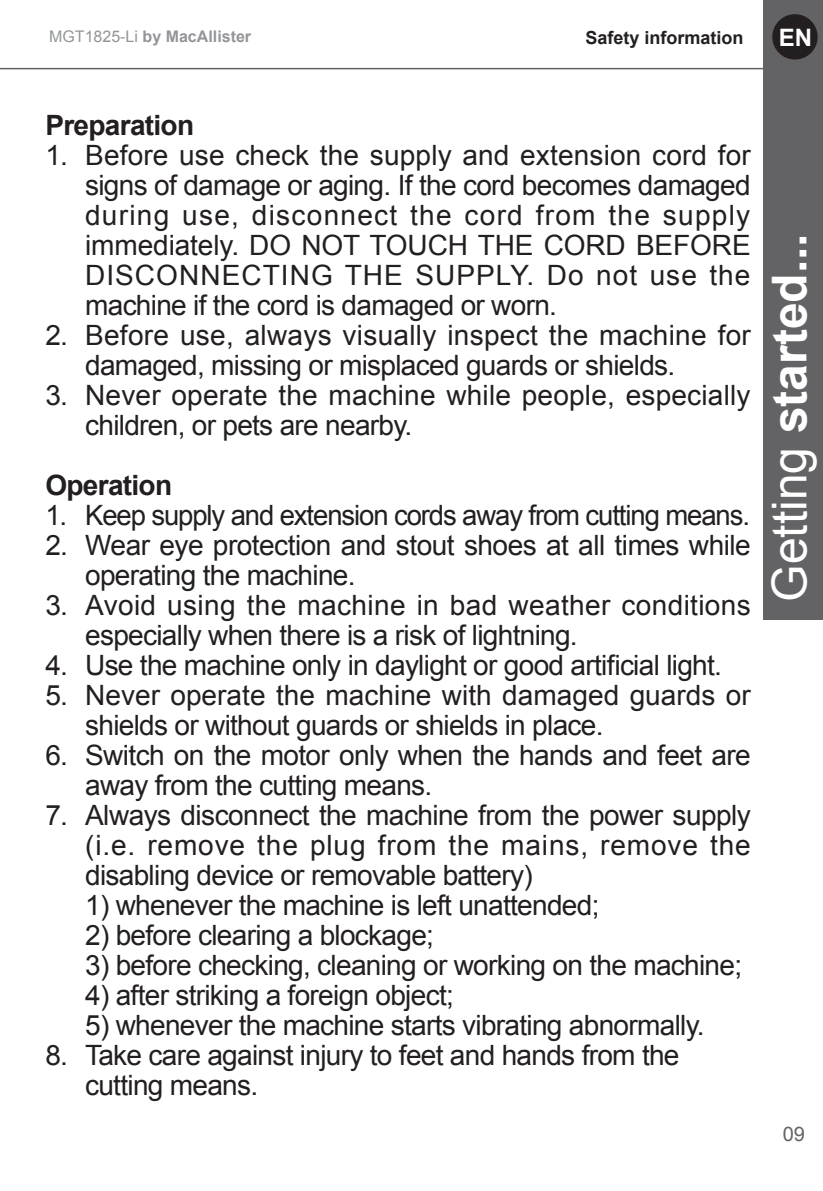
<style>
.page{position:relative;width:823px;height:1191px;background:#fff}
.page>*{position:absolute;margin:0;border:0;box-sizing:border-box;transform-origin:0 0}
.t1{font:700 48px "Arial";color:#fff}
.t2{font:28px/30px "Arial";letter-spacing:-.025em;color:#231f20;text-align:justify}
.t3{font:28px/30px "Arial";letter-spacing:.01em;color:#231f20}
.t4{font:28px/30px "Arial";color:#231f20}
.t5{font:28px/30px "Arial";letter-spacing:.005em;color:#231f20}
.t6{font:700 28px "Arial";letter-spacing:-.025em;color:#231f20}
.t7{font:700 24px "Arial";color:#fff}
.t8{font:20px "Arial";color:#636366}
.t9{font:700 18px "Arial";color:#231f20}
.t10{font:700 16px "Arial";color:#939598}
.s1{font-weight:400}
</style>
<div class="page">
<div style="left:762px;top:0;width:60px;height:619px;background:#636366"></div>
<div style="left:771px;top:14px;width:46px;height:46px;background:#231f20;border-radius:50%"></div>
<hr style="left:0;top:68px;width:772px;height:1px;background:#636366">
<p class="t10" style="left:49px;top:25px;width:203px"><span class="s1">MGT1825-Li</span> by MacAllister</p>
<p class="t9" style="left:585px;top:26px;width:160px">Safety information</p>
<p class="t7" style="left:778px;top:22px;width:35px">EN</p>
<p class="t6" style="left:45px;top:106px;width:150px">Preparation</p>
<p class="t2" style="left:85px;top:140px;width:666px;text-indent:-40px">1. Before use check the supply and extension cord for signs of damage or aging. If the cord becomes damaged during use, disconnect the cord from the supply immediately. DO NOT TOUCH THE CORD BEFORE DISCONNECTING THE SUPPLY. Do not use the machine if the cord is damaged or worn.</p>
<p class="t3" style="left:85px;top:320px;width:667px;text-indent:-40px">2. Before use, always visually inspect the machine for damaged, missing or misplaced guards or shields.</p>
<p class="t5" style="left:85px;top:380px;width:666px;text-indent:-40px">3. Never operate the machine while people, especially children, or pets are nearby.</p>
<p class="t6" style="left:45px;top:466px;width:128px">Operation</p>
<p class="t2" style="left:45px;top:500px;width:705px">1. Keep supply and extension cords away from cutting means.</p>
<p class="t2" style="left:85px;top:530px;width:666px;text-indent:-40px">2. Wear eye protection and stout shoes at all times while operating the machine.</p>
<p class="t3" style="left:85px;top:590px;width:667px;text-indent:-40px">3. Avoid using the machine in bad weather conditions especially when there is a risk of lightning.</p>
<p class="t2" style="left:45px;top:650px;width:677px">4. Use the machine only in daylight or good artificial light.</p>
<p class="t4" style="left:85px;top:680px;width:666px;text-indent:-40px">5. Never operate the machine with damaged guards or shields or without guards or shields in place.</p>
<p class="t2" style="left:85px;top:740px;width:666px;text-indent:-40px">6. Switch on the motor only when the hands and feet are away from the cutting means.</p>
<p class="t2" style="left:85px;top:800px;width:667px;text-indent:-40px">7. Always disconnect the machine from the power supply (i.e. remove the plug from the mains, remove the disabling device or removable battery)</p>
<p class="t2" style="left:85px;top:890px;width:515px">1) whenever the machine is left unattended;</p>
<p class="t2" style="left:85px;top:920px;width:350px">2) before clearing a blockage;</p>
<p class="t2" style="left:85px;top:950px;width:658px">3) before checking, cleaning or working on the machine;</p>
<p class="t2" style="left:85px;top:980px;width:370px">4) after striking a foreign object;</p>
<p class="t2" style="left:85px;top:1010px;width:620px">5) whenever the machine starts vibrating abnormally.</p>
<p class="t2" style="left:45px;top:1040px;width:635px">8. Take care against injury to feet and hands from the</p>
<p class="t2" style="left:85px;top:1070px;width:174px">cutting means.</p>
<h1 class="t1" style="left:757px;top:601px;width:370px;rotate:-90deg"><span class="s1">Getting</span> started...</h1>
<p class="t8" style="left:782px;top:1121px;width:24px">09</p>
</div>
